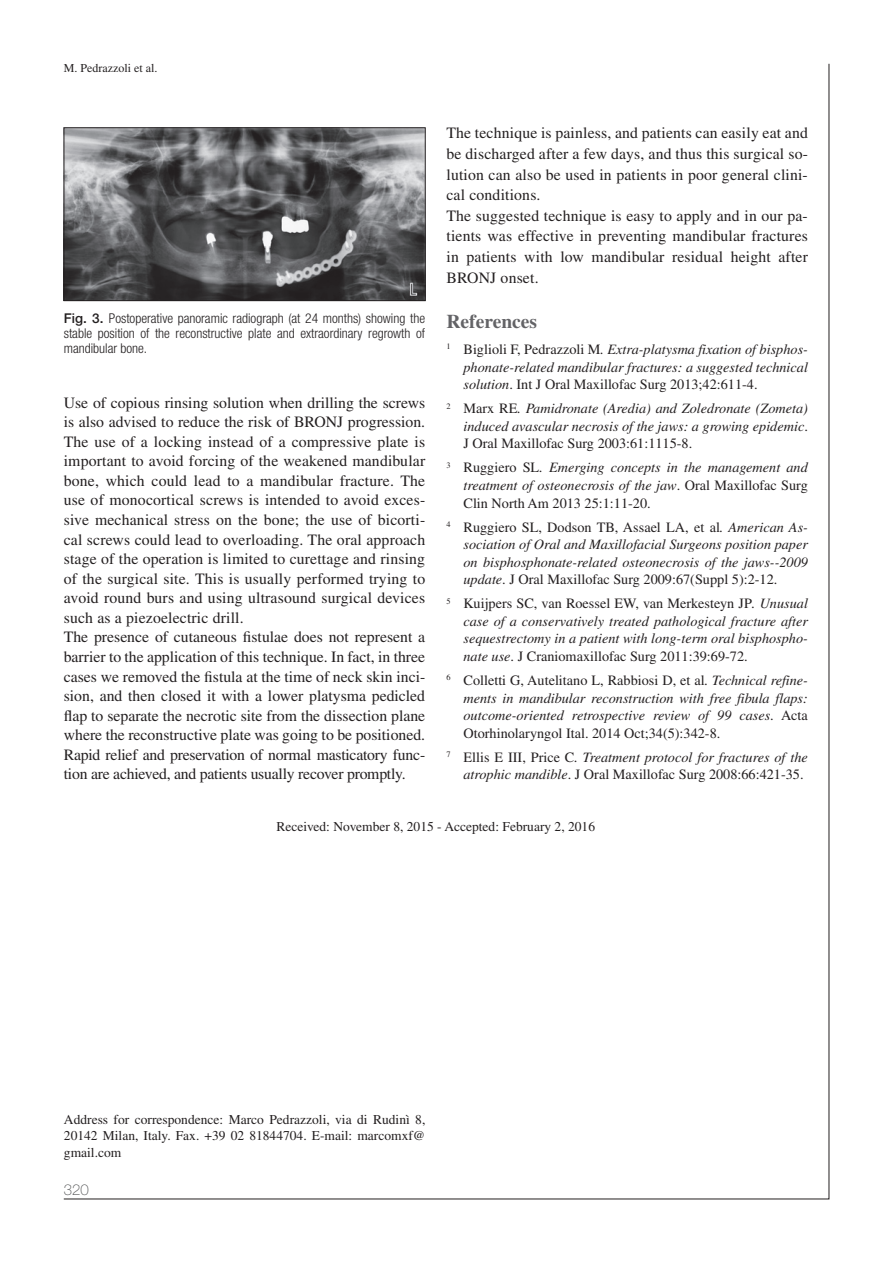
<style>
.page{position:relative;width:893px;height:1263px;background:#fff}
.page>*{position:absolute;margin:0;border:0;box-sizing:border-box;transform-origin:0 0}
.t1{font:700 19.5px "Times LT Std";color:#636366}
.t2{font:15.75px/19.5px "Times LT Std";letter-spacing:.01em;color:#231f20}
.t3{font:100 15px "Helvetica Neue LT Std";color:#4b4c4d}
.t4{font:italic 14.25px/17.5px "Times LT Std";color:#231f20;text-align:justify}
.t5{font:14.25px/17.5px "Times LT Std";color:#231f20;text-align:right}
.t6{font:13.5px/16.5px "Times LT Std";color:#231f20;text-align:justify}
.t7{font:300 condensed 13.5px/15px "Helvetica Neue LT Std";color:#231f20;text-align:justify}
.t8{font:12px "Times LT Std";color:#231f20}
.s1{font-weight:500;font-stretch:normal}
.s2{font-style:normal}
.s3{font-style:italic}
</style>
<div class="page">
<img style="left:66px;top:130px;width:357px;height:169px">
<div style="left:64px;top:128px;width:361px;height:173px;border:1px solid #231f20"></div>
<p class="t8" style="left:64px;top:61px;width:95px">M. Pedrazzoli et al.</p>
<p class="t7" style="left:64px;top:311px;width:363px"><span class="s1">Fig. 3.</span> Postoperative panoramic radiograph (at 24 months) showing the stable position of the reconstructive plate and extraordinary regrowth of mandibular bone.</p>
<p class="t2" style="left:64px;top:392px;width:363px">Use of copious rinsing solution when drilling the screws is also advised to reduce the risk of BRON</p>
<p class="t2" style="left:64px;top:412px;width:363px;text-indent:273px">J progression.<br>The use of a locking instead of a compressive plate is important to avoid forcing of the weakened mandibular bone, which could lead to a mandibular fracture. The use of monocortical screws is intended to avoid exces&shy;sive mechanical stress on the bone; the use of bicorti&shy;cal screws could lead to overloading. The oral approach stage of the operation is limited to curettage and rinsing of the surgical site. This is usually performed trying to avoid round burs and using ultrasound surgical devices such as a piezoelectric drill.<br>The presence of cutaneous fistulae does not represent a barrier to the application of this technique. In fact, in three cases we removed the fistula at the time of neck skin inci&shy;sion, and then closed it with a lower platysma pedicled flap to separate the necrotic site from the dissection plane where the reconstructive plate was going to be positioned.<br>Rapid relief and preservation of normal masticatory func&shy;tion are achieved, and patients usually recover promptly.</p>
<p class="t2" style="left:446px;top:123px;width:363px;line-height:20.5px">The technique is painless, and patients can easily eat and be discharged after a few days, and thus this surgical so&shy;lution can also be used in patients in poor general clini&shy;cal conditions.<br>The suggested technique is easy to apply and in our pa&shy;tients was effective in preventing mandibular fractures in patients with low mandibular residual height after BRON</p>
<p class="t2" style="left:490px;top:267px;width:50px">J onset.</p>
<p class="t1" style="left:446px;top:310px;width:92px">References</p>
<p class="t4" style="left:463px;top:341px;width:346px;text-indent:-17px"><sup>1</sup> <span class="s2">Biglioli F, Pedrazzoli M</span>. Extra-platysma fixation of bisphos&shy;phonate-related mandibular fractures: a suggested technical solution<span class="s2">. Int J Oral Maxillofac Surg 2013;42:611-4.</span></p>
<p class="t4" style="left:463px;top:400px;width:346px;text-indent:-17px"><sup>2</sup> <span class="s2">Marx RE</span>. Pamidronate (Aredia) and Zoledronate (Zometa) induced avascular necrosis of the jaws: a growing epidemic<span class="s2">.<br>J Oral Maxillofac Surg 2003:61:1115-8.</span></p>
<p class="t4" style="left:463px;top:459px;width:346px;text-indent:-17px"><sup>3</sup> <span class="s2">Ruggiero SL</span>. Emerging concepts in the management and treatment of osteonecrosis of the jaw<span class="s2">. Oral Maxillofac Surg Clin North Am 2013 25:1:11-20.</span></p>
<p class="t4" style="left:463px;top:518px;width:346px;text-indent:-17px"><sup>4</sup> <span class="s2">Ruggiero SL, Dodson TB, Assael LA, et al</span>. American As&shy;sociation of Oral and Maxillofacial Surgeons position paper on bisphosphonate-related osteonecrosis of the jaws--2009 update<span class="s2">. J Oral Maxillofac Surg 2009:67(Suppl 5):2-12.</span></p>
<p class="t4" style="left:463px;top:595px;width:346px;text-indent:-17px"><sup>5</sup> <span class="s2">Kuijpers SC, van Roessel EW, van Merkesteyn JP</span>. Unusual case of a conservatively treated pathological fracture after sequestrectomy in a patient with long-term oral bisphospho&shy;nate use<span class="s2">. J Craniomaxillofac Surg 2011:39:69-72.</span></p>
<p class="t4" style="left:463px;top:671px;width:346px;text-indent:-17px"><sup>6</sup> <span class="s2">Colletti G, Autelitano L, Rabbiosi D, et al</span>. Technical refine&shy;ments in mandibular reconstruction with free fibula flaps: outcome-oriented retrospective review of 99 cases<span class="s2">. Acta Otorhinolaryngol Ital. 2014 Oct;34(5):342-8.</span></p>
<p class="t5" style="left:446px;top:748px;width:363px"><sup>7</sup> Ellis E III, Price C<span class="s3">. Treatment protocol for fractures of the atrophic mandible</span>. J Oral Maxillofac Surg 2008:66:421-35.</p>
<p class="t6" style="left:277px;top:818px;width:320px">Received: November 8, 2015 - Accepted: February 2, 2016</p>
<p class="t6" style="left:64px;top:1111px;width:363px">Address for correspondence: Marco Pedrazzoli, via di Rudinì 8, 20142 Milan, Italy. Fax. +39 02 81844704. E-mail: marcomxf@ gmail.com</p>
<p class="t3" style="left:64px;top:1181px;width:27px">320</p>
</div>
